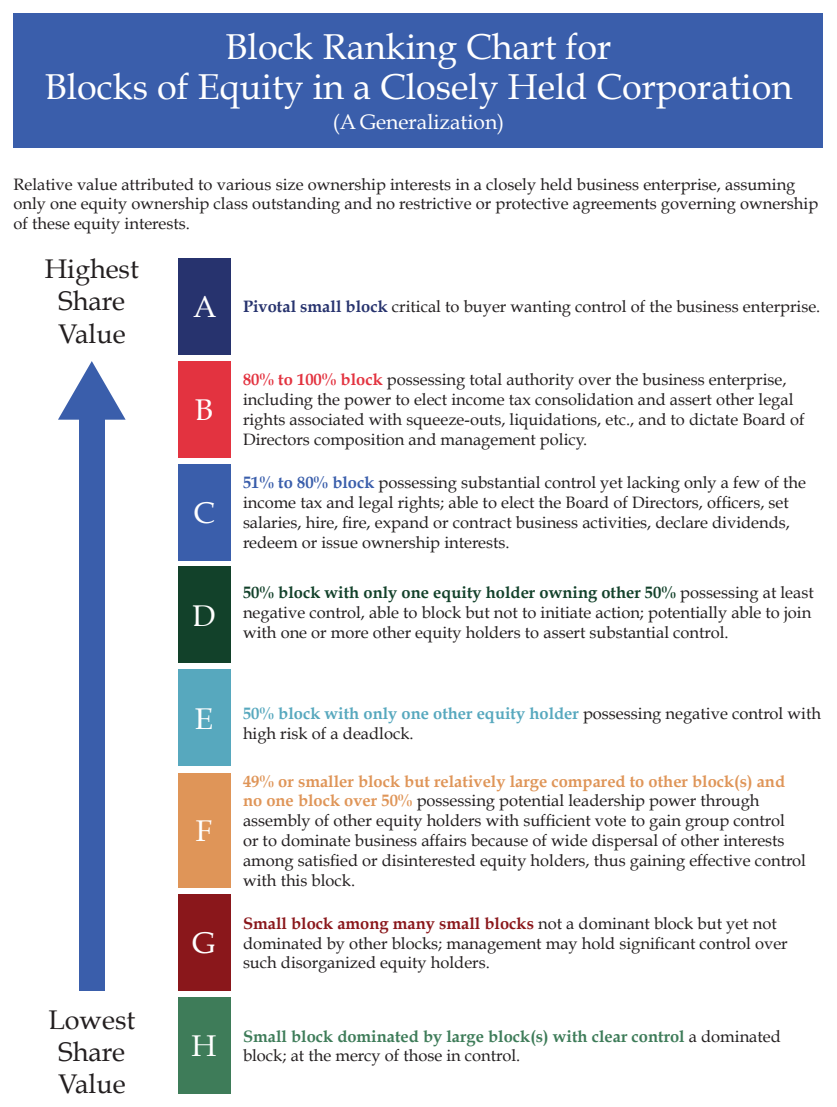
<style>
.page{position:relative;width:837px;height:1107px;background:#fff}
.page>*{position:absolute;margin:0;border:0;box-sizing:border-box;transform-origin:0 0}
.t1{font:36px/40.5px "Book Antiqua";color:#fff;text-align:center}
.t2{font:30px "Book Antiqua";color:#fff}
.t3{font:27px/32.4px "Book Antiqua";color:#231f20;text-align:center}
.t4{font:21px "Book Antiqua";color:#fff}
.t5{font:16.5px/19.8px "Book Antiqua";color:#231f20}
.t6{font:700 16.5px/19.8px "Book Antiqua";color:#3e7c59}
.s1{font-weight:700;color:#27336e}
.s2{font-weight:700;color:#e33340}
.s3{font-weight:700;color:#3a5eab}
.s4{font-weight:700;color:#12412a}
.s5{font-weight:700;color:#57a8be}
.s6{font-weight:700;color:#df9558}
.s7{font-weight:700;color:#8a171b}
.s8{font-weight:400;color:#231f20}
</style>
<div class="page">
<div style="left:14px;top:14px;width:810px;height:134px;background:#3a5eab"></div>
<div style="left:79px;top:413px;width:25px;height:578px;background:#3a5eab"></div>
<svg style="left:58px;top:361px;width:68px;height:59px"></svg>
<div style="left:178px;top:361px;width:53px;height:96px;background:#e33340"></div>
<div style="left:178px;top:464px;width:53px;height:96px;background:#3a5eab"></div>
<div style="left:178px;top:567px;width:53px;height:96px;background:#12412a"></div>
<div style="left:178px;top:670px;width:53px;height:96px;background:#57a8be"></div>
<div style="left:178px;top:773px;width:53px;height:115px;background:#df9558"></div>
<div style="left:178px;top:895px;width:53px;height:96px;background:#8a171b"></div>
<div style="left:178px;top:997px;width:53px;height:97px;background:#3e7c59"></div>
<div style="left:178px;top:258px;width:53px;height:96px;background:#27336e"></div>
<h1 class="t1" style="left:45px;top:26px;width:749px">Block Ranking Chart for<br>Blocks of Equity in a Closely Held Corporation</h1>
<p class="t4" style="left:333px;top:109px;width:173px">(A Generalization)</p>
<p class="t5" style="left:14px;top:174px;width:806px">Relative value attributed to various size ownership interests in a closely held business enterprise, assuming only one equity ownership class outstanding and no restrictive or protective agreements governing ownership of these equity interests.</p>
<h3 class="t3" style="left:45px;top:252px;width:96px">Highest<br>Share<br>Value</h3>
<h3 class="t3" style="left:48px;top:1003px;width:88px">Lowest<br>Share<br>Value</h3>
<h2 class="t2" style="left:193px;top:288px;width:25px">A</h2>
<h2 class="t2" style="left:195px;top:391px;width:20px">B</h2>
<h2 class="t2" style="left:193px;top:494px;width:23px">C</h2>
<h2 class="t2" style="left:192px;top:597px;width:25px">D</h2>
<h2 class="t2" style="left:195px;top:700px;width:20px">E</h2>
<h2 class="t2" style="left:196px;top:812px;width:18px">F</h2>
<h2 class="t2" style="left:193px;top:925px;width:24px">G</h2>
<h2 class="t2" style="left:192px;top:1028px;width:26px">H</h2>
<p class="t5" style="left:243px;top:297px;width:579px"><span class="s1">Pivotal small block</span> critical to buyer wanting control of the business enterprise.</p>
<p class="t5" style="left:243px;top:370px;width:563px"><span class="s2">80% to 100% block</span> possessing total authority over the business enterprise, including the power to elect income tax consolidation and assert other legal rights associated with squeeze-outs, liquidations, etc., and to dictate Board of Directors composition and management policy.</p>
<p class="t5" style="left:243px;top:473px;width:565px"><span class="s3">51% to 80% block</span> possessing substantial control yet lacking only a few of the income tax and legal rights; able to elect the Board of Directors, officers, set salaries, hire, fire, expand or contract business activities, declare dividends, redeem or issue ownership interests.</p>
<p class="t5" style="left:243px;top:582px;width:572px"><span class="s4">50% block with only one equity holder owning other 50%</span> possessing at least negative control, able to block but not to initiate action; potentially able to join with one or more other equity holders to assert substantial control.</p>
<p class="t5" style="left:243px;top:703px;width:580px"><span class="s5">50% block with only one other equity holder</span> possessing negative control with high risk of a deadlock.</p>
<p class="t5" style="left:243px;top:771px;width:565px"><span class="s6">49% or smaller block but relatively large compared to other block(s) and no one block over 50%</span> possessing potential leadership power through assembly of other equity holders with sufficient vote to gain group control<br>or to dominate business affairs because of wide dispersal of other interests among satisfied or disinterested equity holders, thus gaining effective control with this block.</p>
<p class="t5" style="left:243px;top:913px;width:546px"><span class="s7">Small block among many small blocks</span> not a dominant block but yet not dominated by other blocks; management may hold significant control over such disorganized equity holders.</p>
<p class="t6" style="left:243px;top:1026px;width:539px">Small block dominated by large block(s) with clear control <span class="s8">a dominated block; at the mercy of those in control.</span></p>
</div>
